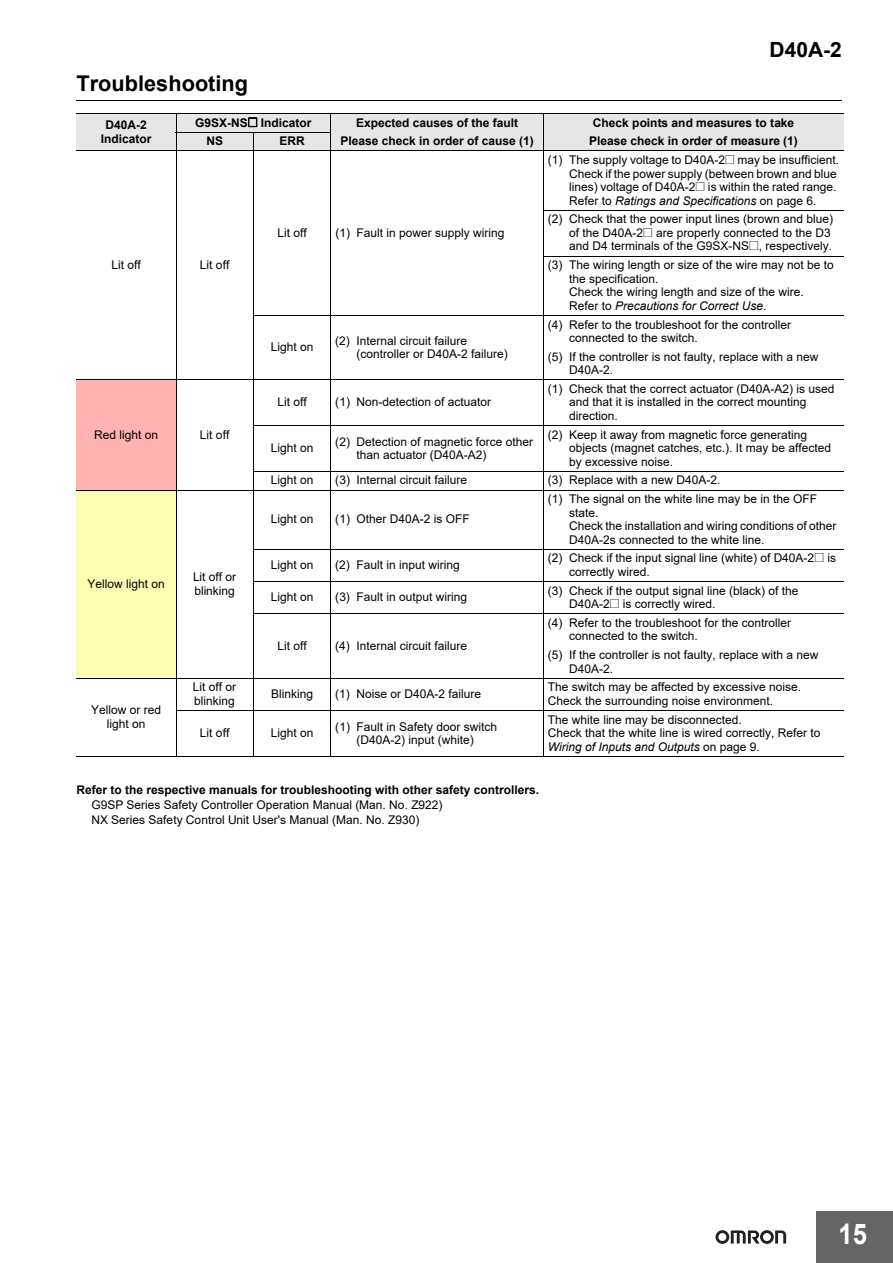
<style>
.page{position:relative;width:893px;height:1263px;background:#fff}
.page>*{position:absolute;margin:0;border:0;box-sizing:border-box;transform-origin:0 0}
.t1{font:700 28.5px "Arial";color:#fff;scale:.9 1}
.t2{font:700 21.75px "Arial";color:#000}
.t3{font:700 21px "Arial";color:#000}
.t4{font:12px/13.5px "Arial";color:#000}
.t5{font:700 12px/13.5px "Arial";color:#000;text-align:center}
.s1{font-style:italic}
</style>
<div class="page">
<div style="left:816px;top:1212px;width:77px;height:51px;background:#656565"></div>
<svg style="left:715px;top:1230px;width:71px;height:14px"></svg>
<hr style="left:76px;top:100px;width:766px;height:1px;background:#000">
<div style="left:76px;top:113px;width:100px;height:38px;background:#e6e6e6"></div>
<div style="left:176px;top:113px;width:155px;height:19px;background:#e6e6e6"></div>
<div style="left:331px;top:113px;width:212px;height:19px;background:#e6e6e6"></div>
<div style="left:543px;top:113px;width:301px;height:19px;background:#e6e6e6"></div>
<div style="left:176px;top:132px;width:77px;height:19px;background:#e6e6e6"></div>
<div style="left:253px;top:132px;width:78px;height:19px;background:#e6e6e6"></div>
<div style="left:331px;top:132px;width:212px;height:19px;background:#e6e6e6"></div>
<div style="left:543px;top:132px;width:301px;height:19px;background:#e6e6e6"></div>
<div style="left:76px;top:380px;width:100px;height:110px;background:#ffb3b3"></div>
<div style="left:76px;top:490px;width:100px;height:188px;background:#ffffb3"></div>
<hr style="left:176px;top:113px;width:1px;height:644px;background:#000">
<hr style="left:253px;top:132px;width:1px;height:625px;background:#000">
<hr style="left:331px;top:113px;width:1px;height:644px;background:#000">
<hr style="left:543px;top:113px;width:1px;height:644px;background:#000">
<hr style="left:76px;top:113px;width:768px;height:1px;background:#000">
<hr style="left:176px;top:132px;width:155px;height:1px;background:#000">
<hr style="left:76px;top:150px;width:768px;height:1px;background:#000">
<hr style="left:543px;top:210px;width:301px;height:1px;background:#000">
<hr style="left:543px;top:256px;width:301px;height:1px;background:#000">
<hr style="left:253px;top:315px;width:591px;height:1px;background:#000">
<hr style="left:76px;top:380px;width:768px;height:1px;background:#000">
<hr style="left:253px;top:425px;width:591px;height:1px;background:#000">
<hr style="left:253px;top:471px;width:591px;height:1px;background:#000">
<hr style="left:76px;top:490px;width:768px;height:1px;background:#000">
<hr style="left:253px;top:549px;width:591px;height:1px;background:#000">
<hr style="left:253px;top:581px;width:591px;height:1px;background:#000">
<hr style="left:253px;top:614px;width:591px;height:1px;background:#000">
<hr style="left:76px;top:678px;width:768px;height:1px;background:#000">
<hr style="left:176px;top:710px;width:668px;height:1px;background:#000">
<hr style="left:76px;top:756px;width:768px;height:1px;background:#000">
<h2 class="t2" style="left:76px;top:71px;width:173px">Troubleshooting</h2>
<h3 class="t3" style="left:769px;top:38px;width:74px">D40A-2</h3>
<p class="t5" style="left:101px;top:118px;width:52px">D40A-2<br>Indicator</p>
<p class="t5" style="left:195px;top:116px;width:118px">G9SX-NS Indicator</p>
<p class="t5" style="left:356px;top:116px;width:163px">Expected causes of the fault</p>
<p class="t5" style="left:593px;top:116px;width:203px">Check points and measures to take</p>
<p class="t5" style="left:206px;top:135px;width:18px">NS</p>
<p class="t5" style="left:279px;top:135px;width:27px">ERR</p>
<p class="t5" style="left:340px;top:135px;width:195px">Please check in order of cause (1)</p>
<p class="t5" style="left:589px;top:135px;width:210px">Please check in order of measure (1)</p>
<p class="t4" style="left:112px;top:258px;width:31px">Lit off</p>
<p class="t4" style="left:200px;top:258px;width:31px">Lit off</p>
<p class="t4" style="left:94px;top:428px;width:65px">Red light on</p>
<p class="t4" style="left:200px;top:428px;width:31px">Lit off</p>
<p class="t4" style="left:88px;top:577px;width:79px">Yellow light on</p>
<p class="t4" style="left:193px;top:570px;width:45px">Lit off or blinking</p>
<p class="t4" style="left:277px;top:226px;width:31px">Lit off</p>
<p class="t4" style="left:335px;top:226px;width:171px">(1) Fault in power supply wiring</p>
<p class="t4" style="left:271px;top:340px;width:44px">Light on</p>
<p class="t4" style="left:356px;top:334px;width:153px;text-indent:-21px">(2) Internal circuit failure (controller or D40A-2 failure)</p>
<p class="t4" style="left:277px;top:396px;width:31px">Lit off</p>
<p class="t4" style="left:335px;top:396px;width:157px">(1) Non-detection of actuator</p>
<p class="t4" style="left:569px;top:153px;width:271px;text-indent:-21px">(1) The supply voltage to D40A-2 may be insufficient.<br>Check if the power supply (between brown and blue lines) voltage of D40A-2 is within the rated range.<br>Refer to <span class="s1">Ratings and Specifications</span> on page 6.</p>
<p class="t4" style="left:569px;top:213px;width:265px;text-indent:-21px">(2) Check that the power input lines (brown and blue) of the D40A-2 are properly connected to the D3 and D4 terminals of the G9SX-NS , respectively.</p>
<p class="t4" style="left:569px;top:258px;width:266px;text-indent:-21px">(3) The wiring length or size of the wire may not be to the specification.<br>Check the wiring length and size of the wire.<br>Refer to <span class="s1">Precautions for Correct Use</span>.</p>
<p class="t4" style="left:569px;top:318px;width:223px;text-indent:-21px">(4) Refer to the troubleshoot for the controller connected to the switch.</p>
<p class="t4" style="left:569px;top:350px;width:251px;text-indent:-21px">(5) If the controller is not faulty, replace with a new<br>D40A-2.</p>
<p class="t4" style="left:569px;top:382px;width:267px;text-indent:-21px">(1) Check that the correct actuator (D40A-A2) is used and that it is installed in the correct mounting direction.</p>
<p class="t4" style="left:271px;top:441px;width:44px">Light on</p>
<p class="t4" style="left:356px;top:435px;width:178px;text-indent:-21px">(2) Detection of magnetic force other than actuator (D40A-A2)</p>
<p class="t4" style="left:569px;top:428px;width:263px;text-indent:-21px">(2) Keep it away from magnetic force generating objects (magnet catches, etc.). It may be affected by excessive noise.</p>
<p class="t4" style="left:271px;top:474px;width:44px">Light on</p>
<p class="t4" style="left:335px;top:474px;width:133px">(3) Internal circuit failure</p>
<p class="t4" style="left:548px;top:474px;width:174px">(3) Replace with a new D40A-2.</p>
<p class="t4" style="left:271px;top:513px;width:44px">Light on</p>
<p class="t4" style="left:335px;top:513px;width:136px">(1) Other D40A-2 is OFF</p>
<p class="t4" style="left:569px;top:492px;width:269px;text-indent:-21px">(1) The signal on the white line may be in the OFF state.<br>Check the installation and wiring conditions of other D40A-2s connected to the white line.</p>
<p class="t4" style="left:271px;top:558px;width:44px">Light on</p>
<p class="t4" style="left:335px;top:558px;width:126px">(2) Fault in input wiring</p>
<p class="t4" style="left:569px;top:552px;width:268px;text-indent:-21px">(2) Check if the input signal line (white) of D40A-2 is correctly wired.</p>
<p class="t4" style="left:271px;top:591px;width:44px">Light on</p>
<p class="t4" style="left:335px;top:591px;width:133px">(3) Fault in output wiring</p>
<p class="t4" style="left:569px;top:584px;width:231px;text-indent:-21px">(3) Check if the output signal line (black) of the<br>D40A-2 is correctly wired.</p>
<p class="t4" style="left:277px;top:639px;width:31px">Lit off</p>
<p class="t4" style="left:335px;top:639px;width:133px">(4) Internal circuit failure</p>
<p class="t4" style="left:569px;top:616px;width:223px;text-indent:-21px">(4) Refer to the troubleshoot for the controller connected to the switch.</p>
<p class="t4" style="left:569px;top:648px;width:251px;text-indent:-21px">(5) If the controller is not faulty, replace with a new<br>D40A-2.</p>
<p class="t4" style="left:91px;top:703px;width:72px;text-align:center">Yellow or red light on</p>
<p class="t4" style="left:193px;top:681px;width:45px">Lit off or blinking</p>
<p class="t4" style="left:271px;top:687px;width:43px">Blinking</p>
<p class="t4" style="left:335px;top:687px;width:147px">(1) Noise or D40A-2 failure</p>
<p class="t4" style="left:548px;top:681px;width:255px">The switch may be affected by excessive noise.<br>Check the surrounding noise environment.</p>
<p class="t4" style="left:200px;top:726px;width:31px">Lit off</p>
<p class="t4" style="left:271px;top:726px;width:44px">Light on</p>
<p class="t4" style="left:335px;top:720px;width:163px;text-align:center">(1) Fault in Safety door switch (D40A-2) input (white)</p>
<p class="t4" style="left:548px;top:713px;width:274px">The white line may be disconnected.<br>Check that the white line is wired correctly, Refer to<br><span class="s1">Wiring of Inputs and Outputs</span> on page 9.</p>
<p class="t5" style="left:76px;top:783px;width:464px">Refer to the respective manuals for troubleshooting with other safety controllers.</p>
<p class="t4" style="left:91px;top:798px;width:353px;line-height:15px">G9SP Series Safety Controller Operation Manual (Man. No. Z922)<br>NX Series Safety Control Unit User's Manual (Man. No. Z930)</p>
<h1 class="t1" style="left:838px;top:1218px;width:33px">15</h1>
</div>
